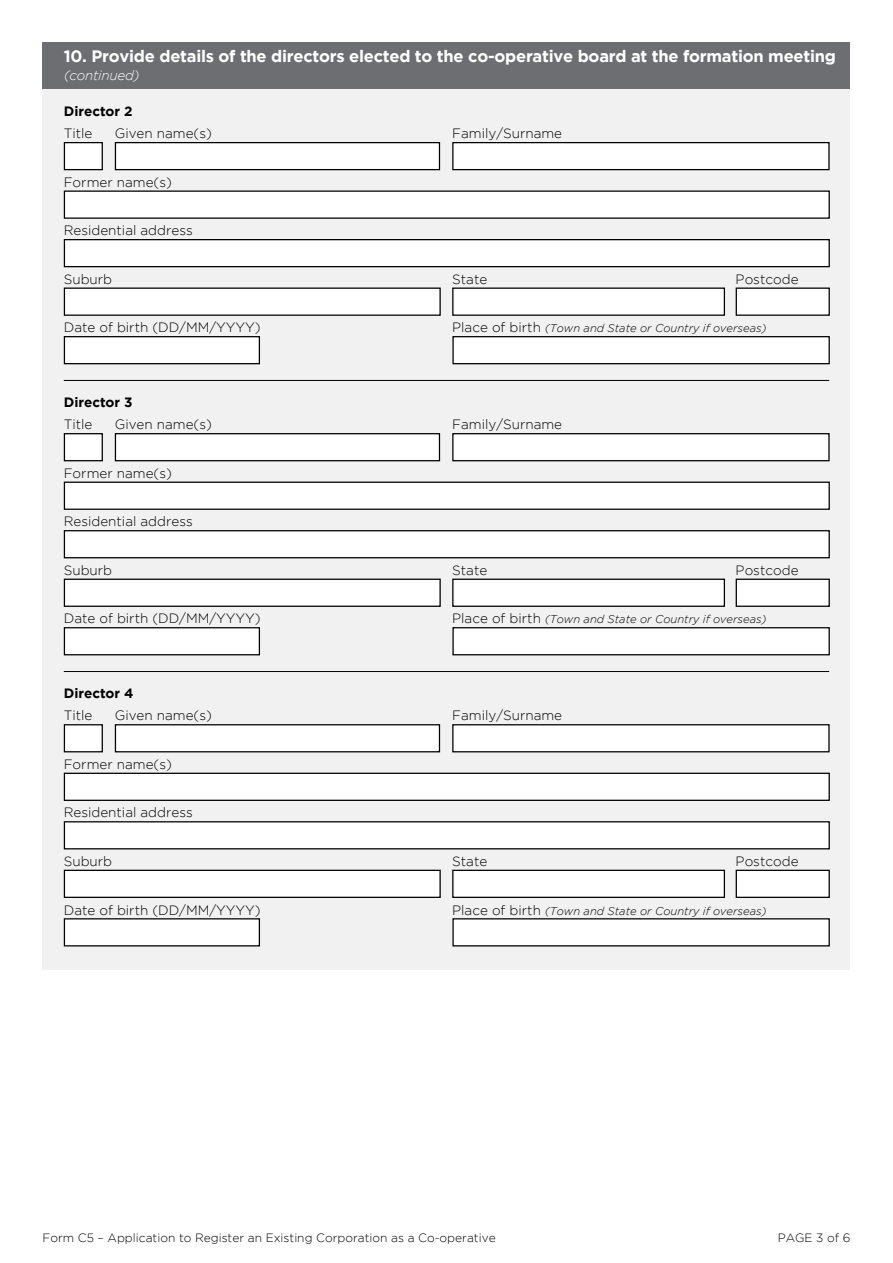
<style>
.page{position:relative;width:893px;height:1263px;background:#fff}
.page>*{position:absolute;margin:0;border:0;box-sizing:border-box;transform-origin:0 0}
.Questions_L1{font:700 16.5px "Gotham";letter-spacing:-.015em;color:#fff}
.t1{font:300 13.5px "Gotham";color:#000}
.Body{font:700 13.5px "Gotham";color:#000}
.Questions_L1-2{font:italic 300 13.5px "Gotham";letter-spacing:-.015em;color:#fff}
.t2{font:300 12px "Gotham";color:#000}
.t3{font:italic 300 11.25px "Gotham";color:#000}
.s1{font-style:normal;font-size:13.5px}
</style>
<div class="page">
<div style="left:43px;top:43px;width:807px;height:46px;background:#6d6e71"></div>
<div style="left:43px;top:89px;width:807px;height:880px;background:#f1f1f2"></div>
<hr style="left:64px;top:380px;width:765px;height:1px;background:#000">
<hr style="left:64px;top:671px;width:765px;height:1px;background:#000">
<div style="left:64px;top:143px;width:38px;height:27px;background:#fff"></div>
<div style="left:64px;top:142px;width:39px;height:28px;border:1px solid #000"></div>
<div style="left:115px;top:143px;width:324px;height:27px;background:#fff"></div>
<div style="left:115px;top:142px;width:325px;height:28px;border:1px solid #000"></div>
<div style="left:453px;top:143px;width:376px;height:27px;background:#fff"></div>
<div style="left:452px;top:142px;width:378px;height:28px;border:1px solid #000"></div>
<div style="left:64px;top:191px;width:765px;height:27px;background:#fff"></div>
<div style="left:64px;top:190px;width:766px;height:29px;border:1px solid #000"></div>
<div style="left:64px;top:240px;width:765px;height:27px;background:#fff"></div>
<div style="left:64px;top:239px;width:766px;height:28px;border:1px solid #000"></div>
<div style="left:64px;top:288px;width:376px;height:27px;background:#fff"></div>
<div style="left:64px;top:287px;width:377px;height:29px;border:1px solid #000"></div>
<div style="left:453px;top:288px;width:271px;height:27px;background:#fff"></div>
<div style="left:452px;top:287px;width:273px;height:29px;border:1px solid #000"></div>
<div style="left:736px;top:288px;width:93px;height:27px;background:#fff"></div>
<div style="left:736px;top:287px;width:94px;height:29px;border:1px solid #000"></div>
<div style="left:64px;top:337px;width:195px;height:27px;background:#fff"></div>
<div style="left:64px;top:336px;width:196px;height:28px;border:1px solid #000"></div>
<div style="left:453px;top:337px;width:376px;height:27px;background:#fff"></div>
<div style="left:452px;top:336px;width:378px;height:28px;border:1px solid #000"></div>
<div style="left:64px;top:434px;width:38px;height:27px;background:#fff"></div>
<div style="left:64px;top:433px;width:39px;height:28px;border:1px solid #000"></div>
<div style="left:115px;top:434px;width:324px;height:27px;background:#fff"></div>
<div style="left:115px;top:433px;width:325px;height:28px;border:1px solid #000"></div>
<div style="left:453px;top:434px;width:376px;height:27px;background:#fff"></div>
<div style="left:452px;top:433px;width:378px;height:28px;border:1px solid #000"></div>
<div style="left:64px;top:482px;width:765px;height:27px;background:#fff"></div>
<div style="left:64px;top:482px;width:766px;height:28px;border:1px solid #000"></div>
<div style="left:64px;top:531px;width:765px;height:27px;background:#fff"></div>
<div style="left:64px;top:530px;width:766px;height:28px;border:1px solid #000"></div>
<div style="left:64px;top:579px;width:376px;height:27px;background:#fff"></div>
<div style="left:64px;top:579px;width:377px;height:28px;border:1px solid #000"></div>
<div style="left:453px;top:579px;width:271px;height:27px;background:#fff"></div>
<div style="left:452px;top:579px;width:273px;height:28px;border:1px solid #000"></div>
<div style="left:736px;top:579px;width:93px;height:27px;background:#fff"></div>
<div style="left:736px;top:579px;width:94px;height:28px;border:1px solid #000"></div>
<div style="left:64px;top:628px;width:195px;height:27px;background:#fff"></div>
<div style="left:64px;top:627px;width:196px;height:28px;border:1px solid #000"></div>
<div style="left:453px;top:628px;width:376px;height:27px;background:#fff"></div>
<div style="left:452px;top:627px;width:378px;height:28px;border:1px solid #000"></div>
<div style="left:64px;top:725px;width:38px;height:27px;background:#fff"></div>
<div style="left:64px;top:724px;width:39px;height:28px;border:1px solid #000"></div>
<div style="left:115px;top:725px;width:324px;height:27px;background:#fff"></div>
<div style="left:115px;top:724px;width:325px;height:28px;border:1px solid #000"></div>
<div style="left:453px;top:725px;width:376px;height:27px;background:#fff"></div>
<div style="left:452px;top:724px;width:378px;height:28px;border:1px solid #000"></div>
<div style="left:64px;top:773px;width:765px;height:27px;background:#fff"></div>
<div style="left:64px;top:773px;width:766px;height:28px;border:1px solid #000"></div>
<div style="left:64px;top:822px;width:765px;height:27px;background:#fff"></div>
<div style="left:64px;top:821px;width:766px;height:28px;border:1px solid #000"></div>
<div style="left:64px;top:919px;width:195px;height:27px;background:#fff"></div>
<div style="left:64px;top:918px;width:196px;height:28px;border:1px solid #000"></div>
<div style="left:64px;top:870px;width:376px;height:27px;background:#fff"></div>
<div style="left:64px;top:870px;width:377px;height:28px;border:1px solid #000"></div>
<div style="left:453px;top:870px;width:271px;height:27px;background:#fff"></div>
<div style="left:452px;top:870px;width:273px;height:28px;border:1px solid #000"></div>
<div style="left:736px;top:870px;width:93px;height:27px;background:#fff"></div>
<div style="left:736px;top:870px;width:94px;height:28px;border:1px solid #000"></div>
<div style="left:453px;top:919px;width:376px;height:27px;background:#fff"></div>
<div style="left:452px;top:918px;width:378px;height:28px;border:1px solid #000"></div>
<h3 class="Questions_L1" style="left:64px;top:46px;width:774px">10. Provide details of the directors elected to the co-operative board at the formation meeting</h3>
<h3 class="Questions_L1-2" style="left:64px;top:68px;width:77px">(continued)</h3>
<p class="Body" style="left:64px;top:104px;width:70px">Director 2</p>
<p class="t1" style="left:64px;top:126px;width:30px">Title</p>
<p class="t1" style="left:115px;top:126px;width:99px">Given name(s)</p>
<p class="t1" style="left:452px;top:126px;width:111px">Family/Surname</p>
<p class="t1" style="left:64px;top:175px;width:110px">Former name(s)</p>
<p class="t1" style="left:64px;top:223px;width:130px">Residential address</p>
<p class="t1" style="left:64px;top:272px;width:50px">Suburb</p>
<p class="t1" style="left:452px;top:272px;width:37px">State</p>
<p class="t1" style="left:736px;top:272px;width:64px">Postcode</p>
<p class="t1" style="left:64px;top:320px;width:198px">Date of birth (DD/MM/YYYY)</p>
<p class="t3" style="left:452px;top:322px;width:316px"><span class="s1">Place of birth</span> (Town and State or Country if overseas)</p>
<p class="Body" style="left:64px;top:395px;width:70px">Director 3</p>
<p class="t1" style="left:64px;top:417px;width:30px">Title</p>
<p class="t1" style="left:115px;top:417px;width:99px">Given name(s)</p>
<p class="t1" style="left:452px;top:417px;width:111px">Family/Surname</p>
<p class="t1" style="left:64px;top:466px;width:110px">Former name(s)</p>
<p class="t1" style="left:64px;top:514px;width:130px">Residential address</p>
<p class="t1" style="left:64px;top:563px;width:50px">Suburb</p>
<p class="t1" style="left:452px;top:563px;width:37px">State</p>
<p class="t1" style="left:736px;top:563px;width:64px">Postcode</p>
<p class="t1" style="left:64px;top:611px;width:198px">Date of birth (DD/MM/YYYY)</p>
<p class="t3" style="left:452px;top:613px;width:316px"><span class="s1">Place of birth</span> (Town and State or Country if overseas)</p>
<p class="Body" style="left:64px;top:686px;width:71px">Director 4</p>
<p class="t1" style="left:64px;top:708px;width:30px">Title</p>
<p class="t1" style="left:115px;top:708px;width:99px">Given name(s)</p>
<p class="t1" style="left:452px;top:708px;width:111px">Family/Surname</p>
<p class="t1" style="left:64px;top:757px;width:110px">Former name(s)</p>
<p class="t1" style="left:64px;top:805px;width:130px">Residential address</p>
<p class="t1" style="left:64px;top:854px;width:50px">Suburb</p>
<p class="t1" style="left:452px;top:854px;width:37px">State</p>
<p class="t1" style="left:736px;top:854px;width:64px">Postcode</p>
<p class="t1" style="left:64px;top:902px;width:198px">Date of birth (DD/MM/YYYY)</p>
<p class="t3" style="left:452px;top:904px;width:316px"><span class="s1">Place of birth</span> (Town and State or Country if overseas)</p>
<p class="t2" style="left:43px;top:1231px;width:455px">Form C5 – Application to Register an Existing Corporation as a Co-operative</p>
<p class="t2" style="left:778px;top:1231px;width:74px">PAGE 3 of 6</p>
</div>
